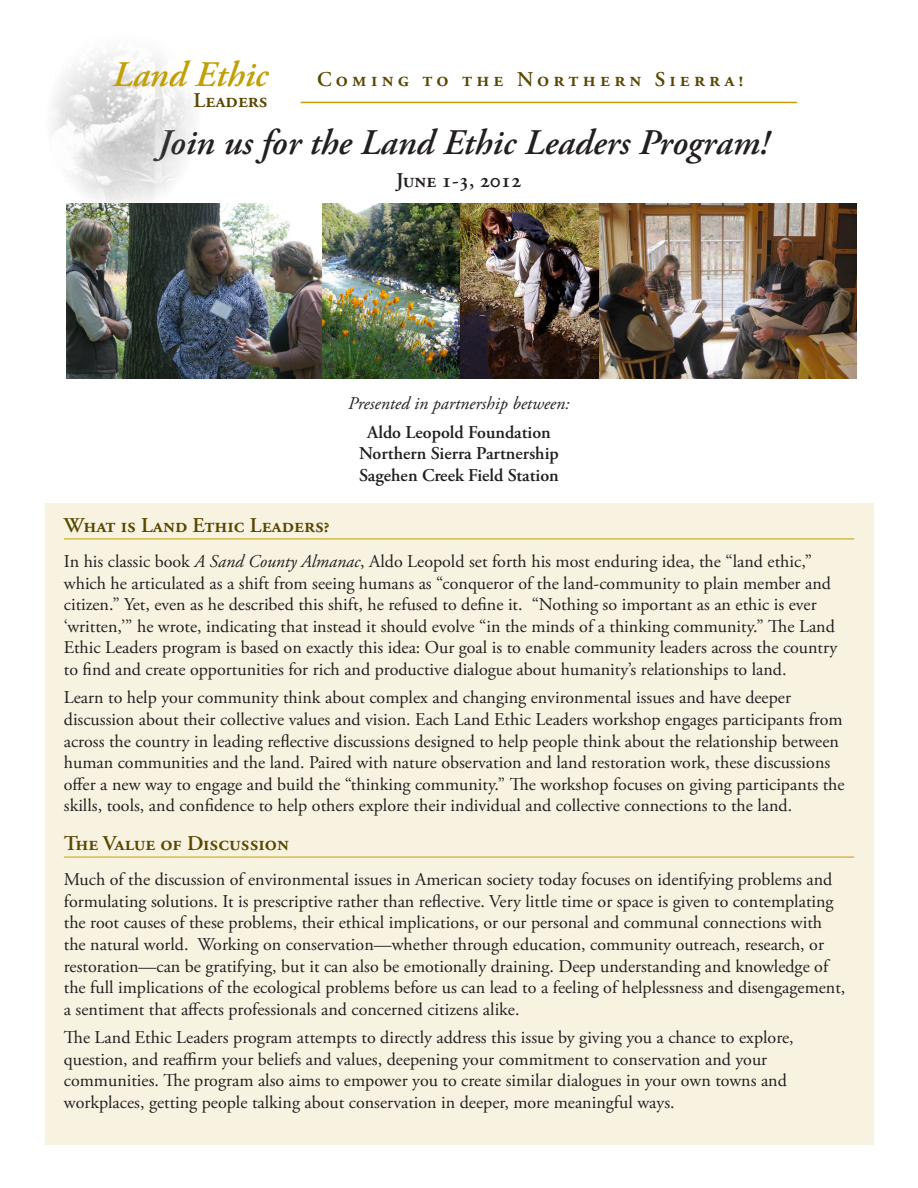
<style>
.page{position:relative;width:918px;height:1188px;background:#fff}
.page>*{position:absolute;margin:0;border:0;box-sizing:border-box;transform-origin:0 0}
.t1{font:italic 600 36px "Adobe Garamond Pro";color:#231f20}
.t2{font:italic 600 36px "Adobe Garamond Pro";color:#c39f06}
.t3{font:600 21px "Adobe Garamond Pro";color:#594700}
.t4{font:600 21px "Adobe Garamond Pro";letter-spacing:.2em;color:#594700}
.t5{font:600 21px "Adobe Garamond Pro";color:#231f20}
.text_2{font:18px/21.6px "Adobe Garamond Pro";color:#231f20}
.text{font:18px/21.6px "Adobe Garamond Pro";color:#231f20}
.t6{font:600 18px "Adobe Garamond Pro";letter-spacing:-.01em;color:#231f20}
.t7{font:italic 18px "Adobe Garamond Pro";color:#231f20}
.s1{font-style:italic}
</style>
<div class="page">
<div style="left:45px;top:503px;width:828px;height:642px;background:#f8f2e1"></div>
<hr style="left:64px;top:539px;width:790px;height:1px;background:#c39f06">
<hr style="left:64px;top:857px;width:790px;height:1px;background:#c39f06">
<img style="left:66px;top:204px;width:790px;height:175px">
<img style="left:52px;top:51px;width:149px;height:162px">
<hr style="left:301px;top:102px;width:496px;height:1px;background:#c39f06">
<p class="t2" style="left:113px;top:54px;width:157px">Land Ethic</p>
<p class="t3" style="left:194px;top:88px;width:76px">Leaders</p>
<p class="t4" style="left:317px;top:67px;width:428px">Coming to the Northern Sierra!</p>
<p class="t1" style="left:158px;top:122px;width:612px">Join us for the Land Ethic Leaders Program!</p>
<p class="t5" style="left:396px;top:168px;width:127px">June 1-3, 2012</p>
<p class="t7" style="left:348px;top:393px;width:223px">Presented in partnership between:</p>
<p class="t6" style="left:367px;top:422px;width:185px">Aldo Leopold Foundation</p>
<p class="t6" style="left:359px;top:443px;width:201px">Northern Sierra Partnership</p>
<p class="t6" style="left:359px;top:465px;width:201px">Sagehen Creek Field Station</p>
<p class="t3" style="left:64px;top:513px;width:268px">What is Land Ethic Leaders?</p>
<p class="text_2" style="left:64px;top:551px;width:775px">In his classic book <span class="s1">A Sand County Almanac</span>, Aldo Leopold set forth his most enduring idea, the “land ethic,” which he articulated as a shift from seeing humans as “conqueror of the land-community to plain member and citizen.” Yet, even as he described this shift, he refused to define it. “Nothing so important as an ethic is ever ‘written,’” he wrote, indicating that instead it should evolve “in the minds of a thinking community.” The Land Ethic Leaders program is based on exactly this idea: Our goal is to enable community leaders across the country to find and create opportunities for rich and productive dialogue about humanity’s relationships to land.</p>
<p class="text" style="left:64px;top:688px;width:782px">Learn to help your community think about complex and changing environmental issues and have deeper discussion about their collective values and vision. Each Land Ethic Leaders workshop engages participants from across the country in leading reflective discussions designed to help people think about the relationship between human communities and the land. Paired with nature observation and land restoration work, these discussions offer a new way to engage and build the “thinking community.” The workshop focuses on giving participants the skills, tools, and confidence to help others explore their individual and collective connections to the land.</p>
<p class="t3" style="left:64px;top:831px;width:227px">The Value of Discussion</p>
<p class="text_2" style="left:64px;top:869px;width:783px">Much of the discussion of environmental issues in American society today focuses on identifying problems and formulating solutions. It is prescriptive rather than reflective. Very little time or space is given to contemplating the root causes of these problems, their ethical implications, or our personal and communal connections with the natural world. Working on conservation—whether through education, community outreach, research, or restoration—can be gratifying, but it can also be emotionally draining. Deep understanding and knowledge of the full implications of the ecological problems before us can lead to a feeling of helplessness and disengagement, a sentiment that affects professionals and concerned citizens alike.</p>
<p class="text" style="left:64px;top:1027px;width:731px">The Land Ethic Leaders program attempts to directly address this issue by giving you a chance to explore, question, and reaffirm your beliefs and values, deepening your commitment to conservation and your communities. The program also aims to empower you to create similar dialogues in your own towns and workplaces, getting people talking about conservation in deeper, more meaningful ways.</p>
</div>
